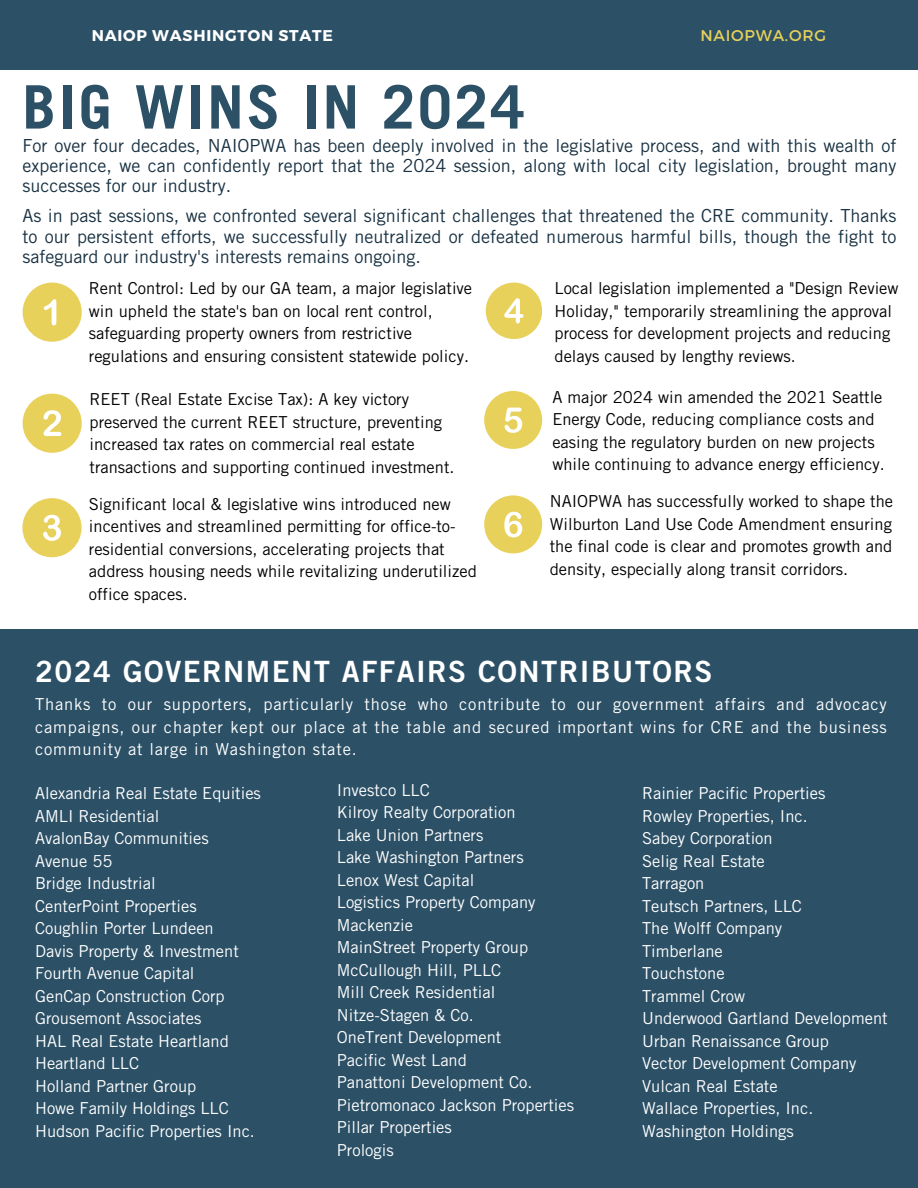
<style>
.page{position:relative;width:918px;height:1188px;background:#fff}
.page>*{position:absolute;margin:0;border:0;box-sizing:border-box;transform-origin:0 0}
.t1{font:700 60px "Trade Gothic LT Std";letter-spacing:.05em;color:#2c5066}
.t2{font:29.25px "Trade Gothic LT Std Bd 2";letter-spacing:.05em;color:#fff}
.t3{font:18px/20.2px "Trade Gothic LT Std";color:#183142;text-align:justify}
.t4{font:16.5px/22.5px "Trade Gothic LT Std";color:#fff}
.t5{font:16.5px/22.5px "Trade Gothic LT Std";color:#000}
.t6{font:700 15.6px "Montserrat";letter-spacing:.05em;color:#fff}
.t7{font:15.6px "Montserrat";letter-spacing:.05em;color:#e8d15b}
</style>
<div class="page">
<div style="left:0;top:0;width:918px;height:70px;background:#2c5066"></div>
<div style="left:0;top:629px;width:918px;height:559px;background:#2c5066"></div>
<div style="left:23px;top:283px;width:59px;height:59px;background:#e8d15b;border-radius:50%"></div>
<svg style="left:44px;top:299px;width:12px;height:26px"></svg>
<div style="left:23px;top:394px;width:59px;height:59px;background:#e8d15b;border-radius:50%"></div>
<svg style="left:44px;top:410px;width:17px;height:26px"></svg>
<div style="left:22px;top:498px;width:60px;height:59px;background:#e8d15b;border-radius:50%"></div>
<svg style="left:43px;top:515px;width:18px;height:26px"></svg>
<div style="left:486px;top:283px;width:56px;height:56px;background:#e8d15b;border-radius:50%"></div>
<svg style="left:504px;top:298px;width:19px;height:25px"></svg>
<div style="left:484px;top:391px;width:58px;height:58px;background:#e8d15b;border-radius:50%"></div>
<svg style="left:505px;top:408px;width:17px;height:25px"></svg>
<div style="left:484px;top:495px;width:58px;height:58px;background:#e8d15b;border-radius:50%"></div>
<svg style="left:504px;top:512px;width:18px;height:25px"></svg>
<p class="t6" style="left:92px;top:25px;width:243px">NAIOP WASHINGTON STATE</p>
<h1 class="t7" style="left:700px;top:25px;width:127px">NAIOPWA.ORG</h1>
<h2 class="t1" style="left:22px;top:85px;width:503px">BIG WINS IN 2024</h2>
<p class="t3" style="left:22px;top:138px;width:876px">For over four decades, NAIOPWA has been deeply involved in the legislative process, and with this wealth of experience, we can confidently report that the 2024 session, along with local city legislation, brought many successes for our industry.</p>
<h3 class="t3" style="left:22px;top:208px;width:876px">As in past sessions, we confronted several significant challenges that threatened the CRE community. Thanks to our persistent efforts, we successfully neutralized or defeated numerous harmful bills, though the fight to safeguard our industry's interests remains ongoing.</h3>
<h2 class="t5" style="left:89px;top:280px;width:385px">Rent Control: Led by our GA team, a major legislative win upheld the state's ban on local rent control, safeguarding property owners from restrictive regulations and ensuring consistent statewide policy.</h2>
<p class="t5" style="left:90px;top:391px;width:367px">REET (Real Estate Excise Tax): A key victory preserved the current REET structure, preventing increased tax rates on commercial real estate transactions and supporting continued investment.</p>
<h2 class="t5" style="left:89px;top:495px;width:389px">Significant local &amp; legislative wins introduced new incentives and streamlined permitting for office-to&shy;residential conversions, accelerating projects that address housing needs while revitalizing underutilized office spaces.</h2>
<p class="t5" style="left:555px;top:280px;width:345px">Local legislation implemented a "Design Review Holiday," temporarily streamlining the approval process for development projects and reducing delays caused by lengthy reviews.</p>
<h2 class="t5" style="left:552px;top:388px;width:334px">A major 2024 win amended the 2021 Seattle Energy Code, reducing compliance costs and easing the regulatory burden on new projects while continuing to advance energy efficiency.</h2>
<p class="t5" style="left:550px;top:492px;width:345px;text-align:justify">NAIOPWA has successfully worked to shape the Wilburton Land Use Code Amendment ensuring the final code is clear and promotes growth and density, especially along transit corridors.</p>
<h2 class="t2" style="left:35px;top:661px;width:679px">2024 GOVERNMENT AFFAIRS CONTRIBUTORS</h2>
<p class="t4" style="left:35px;top:695px;width:853px;text-align:justify">Thanks to our supporters, particularly those who contribute to our government affairs and advocacy campaigns, our chapter kept our place at the table and secured important wins for CRE and the business community at large in Washington state.</p>
<h2 class="t4" style="left:337px;top:781px;width:239px">Investco LLC<br>Kilroy Realty Corporation<br>Lake Union Partners<br>Lake Washington Partners<br>Lenox West Capital<br>Logistics Property Company<br>Mackenzie<br>MainStreet Property Group<br>McCullough Hill, PLLC<br>Mill Creek Residential<br>Nitze-Stagen &amp; Co.<br>OneTrent Development<br>Pacific West Land<br>Panattoni Development Co.<br>Pietromonaco Jackson Properties<br>Pillar Properties<br>Prologis</h2>
<p class="t4" style="left:35px;top:784px;width:227px">Alexandria Real Estate Equities<br>AMLI Residential<br>AvalonBay Communities<br>Avenue 55<br>Bridge Industrial<br>CenterPoint Properties<br>Coughlin Porter Lundeen<br>Davis Property &amp; Investment<br>Fourth Avenue Capital<br>GenCap Construction Corp<br>Grousemont Associates<br>HAL Real Estate Heartland<br>Heartland LLC<br>Holland Partner Group<br>Howe Family Holdings LLC<br>Hudson Pacific Properties Inc.</p>
<h2 class="t4" style="left:642px;top:784px;width:247px">Rainier Pacific Properties<br>Rowley Properties, Inc.<br>Sabey Corporation<br>Selig Real Estate<br>Tarragon<br>Teutsch Partners, LLC<br>The Wolff Company<br>Timberlane<br>Touchstone<br>Trammel Crow<br>Underwood Gartland Development<br>Urban Renaissance Group<br>Vector Development Company<br>Vulcan Real Estate<br>Wallace Properties, Inc.<br>Washington Holdings</h2>
</div>
